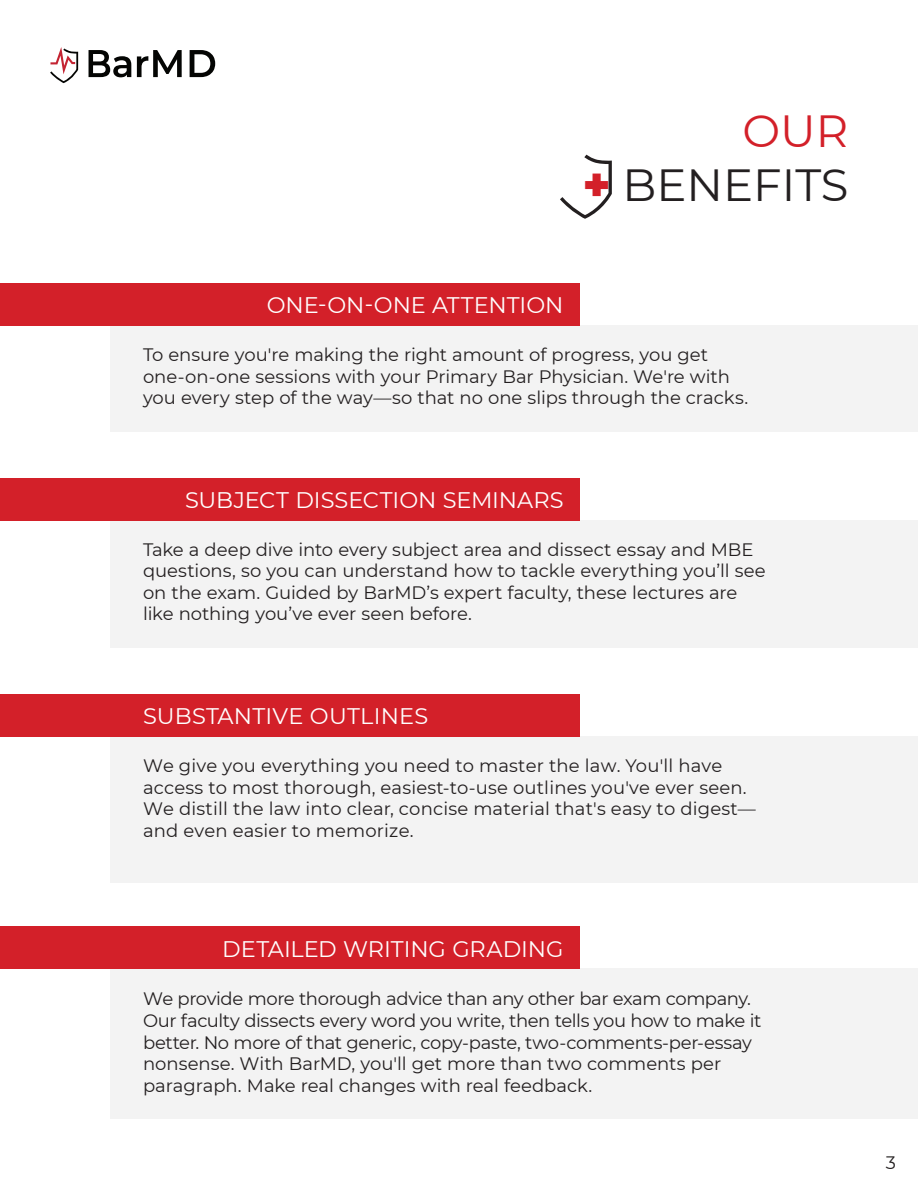
<style>
.page{position:relative;width:918px;height:1188px;background:#fff}
.page>*{position:absolute;margin:0;border:0;box-sizing:border-box;transform-origin:0 0}
.t1{font:45px/54px "Montserrat";color:#231f20;text-align:right}
.t2{font:22.5px "Montserrat";color:#fff}
.t3{font:18px/21.6px "Montserrat";color:#231f20}
.t4{font:18px/21.6px "Montserrat";letter-spacing:-.02em;color:#231f20}
.s1{color:#d32029}
.s2{font-weight:900;color:#d32029}
</style>
<div class="page">
<div style="left:111px;top:325px;width:807px;height:107px;background:#f3f3f3"></div>
<div style="left:0;top:283px;width:580px;height:42px;background:#d32029"></div>
<div style="left:111px;top:520px;width:807px;height:128px;background:#f3f3f3"></div>
<div style="left:0;top:478px;width:580px;height:42px;background:#d32029"></div>
<div style="left:111px;top:736px;width:807px;height:147px;background:#f3f3f3"></div>
<div style="left:0;top:694px;width:580px;height:42px;background:#d32029"></div>
<div style="left:111px;top:969px;width:807px;height:150px;background:#f3f3f3"></div>
<div style="left:0;top:926px;width:580px;height:43px;background:#d32029"></div>
<svg style="left:50px;top:47px;width:28px;height:36px"></svg>
<svg style="left:190px;top:50px;width:25px;height:27px"></svg>
<svg style="left:137px;top:50px;width:45px;height:27px"></svg>
<svg style="left:89px;top:50px;width:42px;height:27px"></svg>
<svg style="left:560px;top:155px;width:52px;height:64px"></svg>
<h1 class="t1" style="left:583px;top:103px;width:267px"><span class="s1">OUR<br></span><span class="s2">+</span> BENEFITS</h1>
<p class="t2" style="left:267px;top:289px;width:298px">ONE-ON-ONE ATTENTION</p>
<p class="t3" style="left:143px;top:343px;width:607px">To ensure you're making the right amount of progress, you get one-on-one sessions with your Primary Bar Physician. We're with you every step of the way—so that no one slips through the cracks.</p>
<p class="t2" style="left:185px;top:484px;width:380px">SUBJECT DISSECTION SEMINARS</p>
<p class="t3" style="left:143px;top:538px;width:624px">Take a deep dive into every subject area and dissect essay and MBE questions, so you can understand how to tackle everything you’ll see on the exam. Guided by BarMD’s expert faculty, these lectures are like nothing you’ve ever seen before.</p>
<p class="t2" style="left:143px;top:700px;width:287px">SUBSTANTIVE OUTLINES</p>
<p class="t3" style="left:143px;top:754px;width:614px">We give you everything you need to master the law. You'll have access to most thorough, easiest-to-use outlines you've ever seen.<br>We distill the law into clear, concise material that's easy to digest— and even easier to memorize.</p>
<p class="t2" style="left:222px;top:934px;width:343px">DETAILED WRITING GRADING</p>
<p class="t4" style="left:143px;top:987px;width:620px">We provide more thorough advice than any other bar exam company.<br>Our faculty dissects every word you write, then tells you how to make it better. No more of that generic, copy-paste, two-comments-per-essay nonsense. With BarMD, you'll get more than two comments per paragraph. Make real changes with real feedback.</p>
<p class="t3" style="left:886px;top:1151px;width:12px">3</p>
</div>
